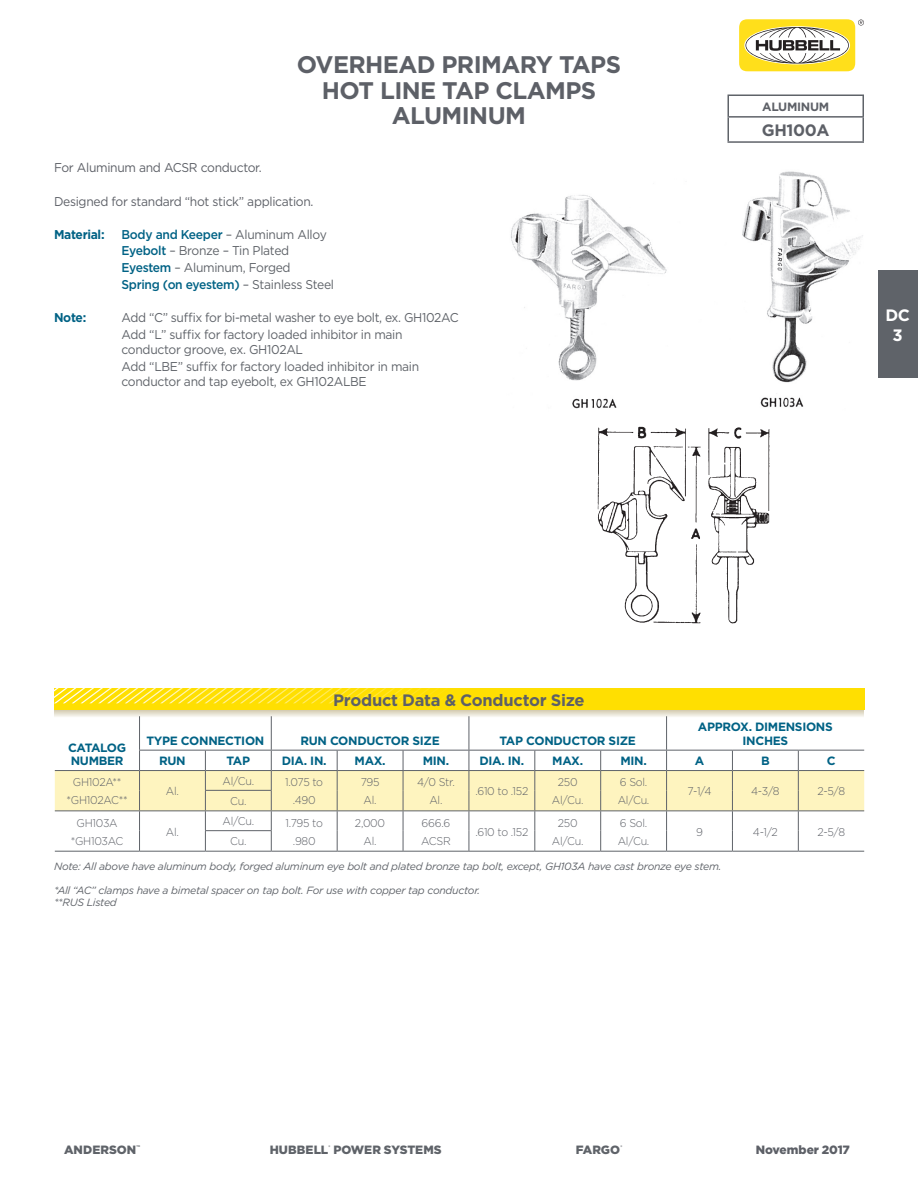
<style>
.page{position:relative;width:918px;height:1188px;background:#fff}
.page>*{position:absolute;margin:0;border:0;box-sizing:border-box;transform-origin:0 0}
.t1{font:700 24px/25.5px "Gotham";letter-spacing:-.025em;color:#5d6067;text-align:center}
.t2{font:700 16.5px "Gotham";letter-spacing:-.02em;color:#5d6067}
.t3{font:700 16.5px/19.8px "Gotham";color:#fff;text-align:center}
.t4{font:12.75px/16.6px "Gotham";letter-spacing:-.025em;color:#5f6369;scale:.95 1}
.t5{font:12.75px "Gotham";letter-spacing:-.025em;color:#5d6067;scale:.95 1}
.t6{font:700 12.75px "Gotham";letter-spacing:-.025em;color:#006285;scale:.95 1}
.t7{font:700 12px/13.5px "Gotham";letter-spacing:-.025em;color:#006285}
.t8{font:900 12px "Gotham";color:#5f6369}
.t9{font:900 12px "Gotham";letter-spacing:-.005em;color:#5d6067}
.t10{font:700 12px "Gotham";letter-spacing:-.025em;color:#5d6067}
.t11{font:300 11.25px/18px "Gotham";letter-spacing:-.025em;color:#5d6067;text-align:center;scale:.95 1}
.t12{font:italic 10.5px/12px "Gotham";letter-spacing:-.025em;color:#5f6369}
.t13{font:900 5.25px "Gotham";color:#5f6369}
.s1{font-weight:500;color:#006285}
</style>
<div class="page">
<div style="left:878px;top:270px;width:40px;height:108px;background:#5f6369"></div>
<div style="left:739px;top:19px;width:116px;height:52px;background:#ffdf1b;border-radius:9px"></div>
<svg style="left:746px;top:27px;width:103px;height:37px"></svg>
<svg style="left:858px;top:20px;width:6px;height:5px"></svg>
<hr style="left:728px;top:94px;width:136px;height:2px;background:#5f6369">
<hr style="left:728px;top:116px;width:136px;height:2px;background:#5f6369">
<svg style="left:728px;top:96px;width:1px;height:45px"></svg>
<svg style="left:863px;top:96px;width:1px;height:45px"></svg>
<hr style="left:728px;top:141px;width:136px;height:2px;background:#5f6369">
<hr style="left:139px;top:716px;width:1px;height:34px;background:#5f6369">
<hr style="left:271px;top:716px;width:1px;height:34px;background:#5f6369">
<hr style="left:469px;top:716px;width:1px;height:34px;background:#5f6369">
<hr style="left:666px;top:716px;width:1px;height:34px;background:#5f6369">
<hr style="left:139px;top:750px;width:66px;height:1px;background:#5f6369">
<hr style="left:205px;top:750px;width:66px;height:1px;background:#5f6369">
<hr style="left:271px;top:750px;width:66px;height:1px;background:#5f6369">
<hr style="left:337px;top:750px;width:66px;height:1px;background:#5f6369">
<hr style="left:403px;top:750px;width:66px;height:1px;background:#5f6369">
<hr style="left:469px;top:750px;width:66px;height:1px;background:#5f6369">
<hr style="left:535px;top:750px;width:66px;height:1px;background:#5f6369">
<hr style="left:601px;top:750px;width:66px;height:1px;background:#5f6369">
<hr style="left:667px;top:750px;width:65px;height:1px;background:#5f6369">
<hr style="left:732px;top:750px;width:66px;height:1px;background:#5f6369">
<hr style="left:798px;top:750px;width:66px;height:1px;background:#5f6369">
<svg style="left:55px;top:751px;width:809px;height:100px"></svg>
<hr style="left:55px;top:851px;width:85px;height:1px;background:#5f6369">
<hr style="left:140px;top:851px;width:65px;height:1px;background:#5f6369">
<hr style="left:205px;top:851px;width:66px;height:1px;background:#5f6369">
<hr style="left:271px;top:851px;width:66px;height:1px;background:#5f6369">
<hr style="left:337px;top:851px;width:66px;height:1px;background:#5f6369">
<hr style="left:403px;top:851px;width:66px;height:1px;background:#5f6369">
<hr style="left:469px;top:851px;width:66px;height:1px;background:#5f6369">
<hr style="left:535px;top:851px;width:66px;height:1px;background:#5f6369">
<hr style="left:601px;top:851px;width:66px;height:1px;background:#5f6369">
<hr style="left:667px;top:851px;width:65px;height:1px;background:#5f6369">
<hr style="left:732px;top:851px;width:66px;height:1px;background:#5f6369">
<hr style="left:798px;top:851px;width:66px;height:1px;background:#5f6369">
<svg style="left:54px;top:710px;width:810px;height:14px"></svg>
<div style="left:54px;top:688px;width:810px;height:22px;background:#ffdf01"></div>
<svg style="left:54px;top:688px;width:388px;height:15px"></svg>
<img style="left:597px;top:426px;width:173px;height:198px">
<img style="left:511px;top:171px;width:352px;height:238px">
<h1 class="t1" style="left:297px;top:53px;width:326px">OVERHEAD PRIMARY TAPS<br>HOT LINE TAP CLAMPS<br>ALUMINUM</h1>
<p class="t5" style="left:54px;top:162px;width:220px">For Aluminum and ACSR conductor.</p>
<p class="t5" style="left:54px;top:195px;width:275px">Designed for standard “hot stick” application.</p>
<p class="t6" style="left:54px;top:229px;width:55px">Material:</p>
<p class="t4" style="left:121px;top:227px;width:225px"><span class="s1">Body and Keeper</span> – Aluminum Alloy<br><span class="s1">Eyebolt</span> – Bronze – Tin Plated<br><span class="s1">Eyestem</span> – Aluminum, Forged<br><span class="s1">Spring (on eyestem)</span> – Stainless Steel</p>
<p class="t6" style="left:54px;top:312px;width:35px">Note:</p>
<p class="t4" style="left:122px;top:310px;width:357px">Add “C” suffix for bi-metal washer to eye bolt, ex. GH102AC<br>Add “L” suffix for factory loaded inhibitor in main</p>
<p class="t4" style="left:122px;top:342px;width:315px">conductor groove, ex. GH102AL<br>Add “LBE” suffix for factory loaded inhibitor in main</p>
<p class="t4" style="left:122px;top:374px;width:260px">conductor and tap eyebolt, ex GH102ALBE</p>
<p class="t10" style="left:762px;top:101px;width:69px">ALUMINUM</p>
<p class="t2" style="left:762px;top:123px;width:69px">GH100A</p>
<p class="t3" style="left:885px;top:306px;width:26px">DC<br>3</p>
<p class="t7" style="left:68px;top:741px;width:60px">CATALOG<br>NUMBER</p>
<p class="t2" style="left:333px;top:693px;width:253px">Product Data &amp; Conductor Size</p>
<p class="t7" style="left:146px;top:734px;width:119px">TYPE CONNECTION</p>
<p class="t7" style="left:300px;top:734px;width:141px">RUN CONDUCTOR SIZE</p>
<p class="t7" style="left:500px;top:734px;width:138px">TAP CONDUCTOR SIZE</p>
<p class="t7" style="left:698px;top:721px;width:136px;text-align:center">APPROX. DIMENSIONS<br>INCHES</p>
<p class="t7" style="left:159px;top:755px;width:28px">RUN</p>
<p class="t7" style="left:227px;top:755px;width:25px">TAP</p>
<p class="t7" style="left:282px;top:755px;width:46px">DIA. IN.</p>
<p class="t7" style="left:355px;top:755px;width:32px">MAX.</p>
<p class="t7" style="left:423px;top:755px;width:28px">MIN.</p>
<p class="t7" style="left:479px;top:755px;width:46px">DIA. IN.</p>
<p class="t7" style="left:552px;top:755px;width:32px">MAX.</p>
<p class="t7" style="left:620px;top:755px;width:28px">MIN.</p>
<p class="t7" style="left:695px;top:755px;width:11px">A</p>
<p class="t7" style="left:761px;top:755px;width:10px">B</p>
<p class="t7" style="left:827px;top:755px;width:10px">C</p>
<p class="t11" style="left:67px;top:774px;width:66px">GH102A** *GH102AC**</p>
<p class="t11" style="left:166px;top:783px;width:15px">Al.</p>
<p class="t11" style="left:71px;top:814px;width:57px">GH103A *GH103AC</p>
<p class="t11" style="left:166px;top:823px;width:15px">Al.</p>
<p class="t11" style="left:223px;top:773px;width:35px">Al/Cu.</p>
<p class="t11" style="left:285px;top:774px;width:41px">1.075 to .490</p>
<p class="t11" style="left:361px;top:774px;width:21px;text-align:left">795<br>Al.</p>
<p class="t11" style="left:417px;top:774px;width:41px">4/0 Str.<br>Al.</p>
<p class="t11" style="left:475px;top:783px;width:57px">.610 to .152</p>
<p class="t11" style="left:552px;top:774px;width:35px">250<br>Al/Cu.</p>
<p class="t11" style="left:618px;top:774px;width:35px;text-align:left">6 Sol.<br>Al/Cu.</p>
<p class="t11" style="left:688px;top:783px;width:27px">7-1/4</p>
<p class="t11" style="left:751px;top:783px;width:32px">4-3/8</p>
<p class="t11" style="left:817px;top:783px;width:31px">2-5/8</p>
<p class="t11" style="left:230px;top:793px;width:19px">Cu.</p>
<p class="t11" style="left:223px;top:813px;width:35px">Al/Cu.</p>
<p class="t11" style="left:285px;top:814px;width:41px">1.795 to .980</p>
<p class="t11" style="left:355px;top:814px;width:33px">2,000<br>Al.</p>
<p class="t11" style="left:421px;top:814px;width:33px;text-align:left">666.6<br>ACSR</p>
<p class="t11" style="left:475px;top:823px;width:57px">.610 to .152</p>
<p class="t11" style="left:552px;top:814px;width:35px">250<br>Al/Cu.</p>
<p class="t11" style="left:618px;top:814px;width:35px;text-align:left">6 Sol.<br>Al/Cu.</p>
<p class="t11" style="left:696px;top:823px;width:9px">9</p>
<p class="t11" style="left:753px;top:823px;width:28px">4-1/2</p>
<p class="t11" style="left:817px;top:823px;width:31px">2-5/8</p>
<p class="t11" style="left:230px;top:833px;width:19px">Cu.</p>
<p class="t12" style="left:54px;top:861px;width:669px">Note: All above have aluminum body, forged aluminum eye bolt and plated bronze tap bolt, except, GH103A have cast bronze eye stem.</p>
<p class="t12" style="left:54px;top:885px;width:428px">*All “AC” clamps have a bimetal spacer on tap bolt. For use with copper tap conductor. **RUS Listed</p>
<p class="t13" style="left:329px;top:1145px;width:3px">®</p>
<p class="t8" style="left:576px;top:1144px;width:46px">FARGO</p>
<p class="t13" style="left:620px;top:1145px;width:3px">®</p>
<p class="t9" style="left:756px;top:1144px;width:96px">November 2017</p>
<p class="t8" style="left:64px;top:1144px;width:74px">ANDERSON</p>
<p class="t13" style="left:137px;top:1145px;width:5px">™</p>
<p class="t8" style="left:270px;top:1144px;width:174px">HUBBELL POWER SYSTEMS</p>
</div>
